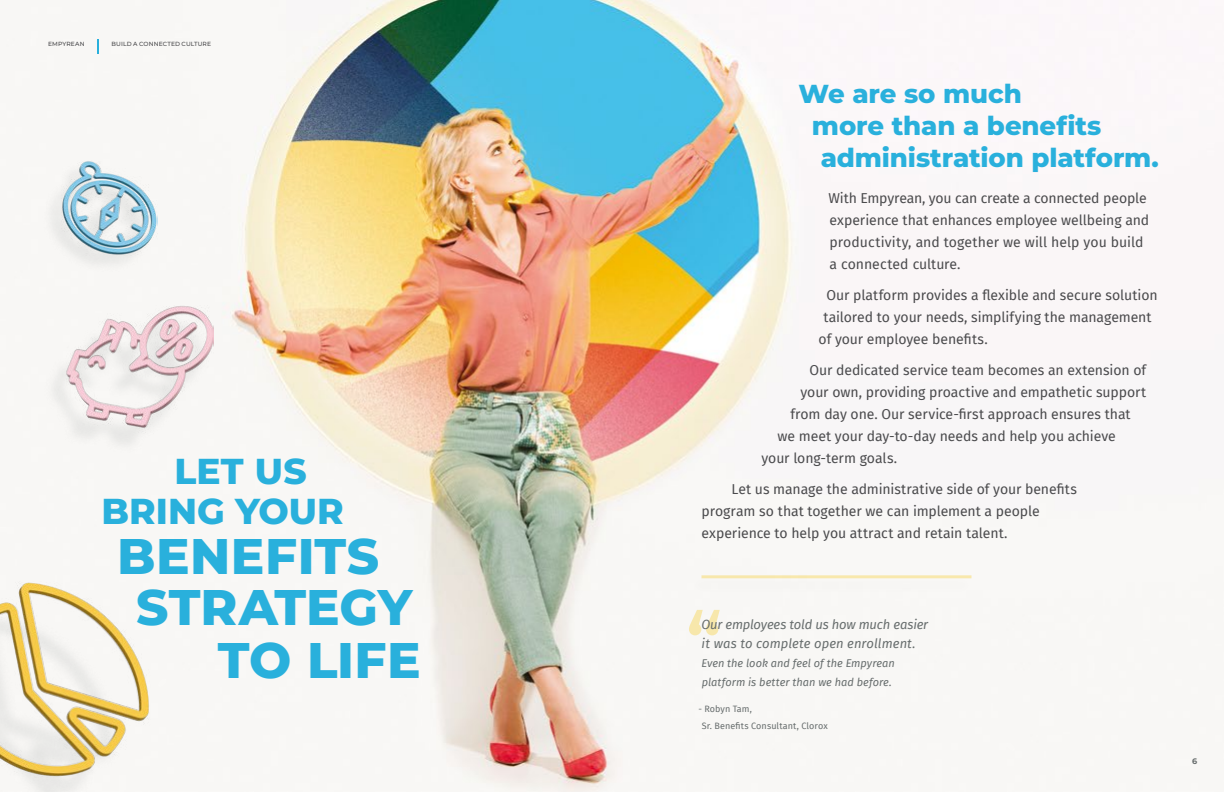
<style>
.page{position:relative;width:1224px;height:792px;background:#fff}
.page>*{position:absolute;margin:0;border:0;box-sizing:border-box;transform-origin:0 0}
.t1{font:800 50px/52.3px "Montserrat";letter-spacing:.005em;color:#29b0dc;text-align:right}
.t2{font:800 36px "Montserrat";color:#29b0dc}
.t3{font:800 26px "Montserrat";letter-spacing:-.005em;color:#29b0dc}
.t4{font:14px/22px "Fira Sans";letter-spacing:-.005em;color:#4b4b4d}
.t5{font:italic 13px/19px "Fira Sans";color:#676d6d}
.t6{font:italic 11px/19px "Fira Sans";color:#676d6d}
.t7{font:9px/17px "Fira Sans";letter-spacing:.01em;color:#676d6d}
.t8{font:700 8px "Montserrat";color:#676d6d}
.t9{font:500 6px "Montserrat";letter-spacing:.015em;color:#4b4b4d}
</style>
<div class="page">
<img style="left:6px;top:0;width:1057px;height:792px">
<svg style="left:97px;top:40px;width:2px;height:14px"></svg>
<div style="left:0;top:609px;width:121px;height:183px;background:#676d6d;opacity:.15"></div>
<img style="left:0;top:574px;width:155px;height:210px">
<div style="left:44px;top:315px;width:166px;height:138px;background:#f8f7f5"></div>
<img style="left:66px;top:298px;width:147px;height:137px">
<div style="left:42px;top:162px;width:110px;height:110px;background:#f8f7f5"></div>
<img style="left:62px;top:152px;width:96px;height:111px">
<svg style="left:689px;top:610px;width:31px;height:25px"></svg>
<div style="left:688px;top:575px;width:288px;height:22px;background:#f7f6f4"></div>
<hr style="left:702px;top:575px;width:270px;height:3px;background:#feca00">
<p class="t9" style="left:48px;top:40px;width:38px">EMPYREAN</p>
<p class="t9" style="left:112px;top:40px;width:101px">BUILD A CONNECTED CULTURE</p>
<h2 class="t2" style="left:175px;top:447px;width:134px">LET US</h2>
<h2 class="t2" style="left:101px;top:487px;width:244px">BRING YOUR</h2>
<h1 class="t1" style="left:117px;top:528px;width:264px">BENEFITS</h1>
<h1 class="t1" style="left:136px;top:580px;width:286px">STRATEGY<br>TO LIFE</h1>
<h3 class="t3" style="left:799px;top:76px;width:225px">We are so much</h3>
<h3 class="t3" style="left:812px;top:108px;width:291px">more than a benefits</h3>
<h3 class="t3" style="left:821px;top:140px;width:340px">administration platform.</h3>
<p class="t4" style="left:829px;top:187px;width:322px">With Empyrean, you can create a connected people experience that enhances employee wellbeing and productivity, and together we will help you build a connected culture.</p>
<p class="t4" style="left:827px;top:284px;width:333px">Our platform provides a flexible and secure solution</p>
<p class="t4" style="left:824px;top:306px;width:330px">tailored to your needs, simplifying the management</p>
<p class="t4" style="left:819px;top:328px;width:171px">of your employee benefits.</p>
<p class="t4" style="left:810px;top:359px;width:338px">Our dedicated service team becomes an extension of</p>
<p class="t4" style="left:801px;top:381px;width:347px">your own, providing proactive and empathetic support</p>
<p class="t4" style="left:791px;top:403px;width:342px">from day one. Our service-first approach ensures that</p>
<p class="t4" style="left:778px;top:425px;width:340px">we meet your day-to-day needs and help you achieve</p>
<p class="t4" style="left:761px;top:447px;width:137px">your long-term goals.</p>
<p class="t4" style="left:701px;top:478px;width:377px;text-indent:30px">Let us manage the administrative side of your benefits program so that together we can implement a people experience to help you attract and retain talent.</p>
<p class="t5" style="left:701px;top:615px;width:228px">Our employees told us how much easier it was to complete open enrollment.</p>
<p class="t6" style="left:701px;top:653px;width:195px">Even the look and feel of the Empyrean platform is better than we had before.</p>
<p class="t7" style="left:702px;top:700px;width:127px;text-indent:-3px">- Robyn Tam,<br>Sr. Benefits Consultant, Clorox</p>
<p class="t8" style="left:1192px;top:756px;width:7px">6</p>
</div>
